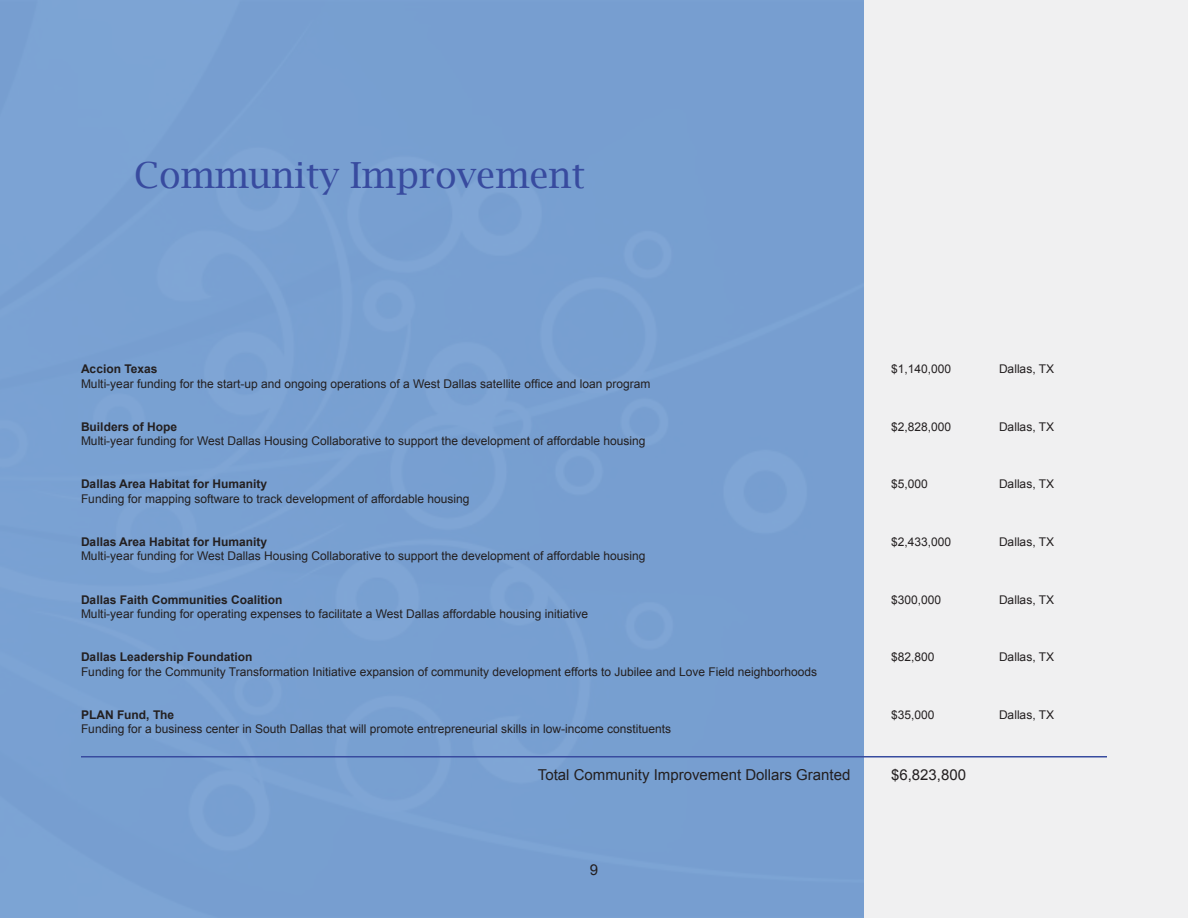
<style>
.page{position:relative;width:1188px;height:918px;background:#fff}
.page>*{position:absolute;margin:0;border:0;box-sizing:border-box;transform-origin:0 0}
.t1{font:36px "Lucida Bright";color:#384b9f}
.t2{font:15px "Arial";color:#231f20}
.t3{font:12px "Arial";color:#231f20}
.t4{font:700 12px "Arial";color:#231f20}
</style>
<div class="page">
<div style="left:864px;top:0;width:324px;height:918px;background:#f0f0f1"></div>
<div style="left:0;top:0;width:864px;height:918px;background:#789fd1"></div>
<hr style="left:81px;top:756px;width:1026px;height:2px;background:#384b9f">
<h1 class="t1" style="left:134px;top:154px;width:453px">Community Improvement</h1>
<p class="t4" style="left:81px;top:361px;width:78px">Accion Texas</p>
<p class="t3" style="left:891px;top:361px;width:62px">$1,140,000</p>
<p class="t3" style="left:999px;top:361px;width:57px">Dallas, TX</p>
<p class="t3" style="left:81px;top:376px;width:571px">Multi-year funding for the start-up and ongoing operations of a West Dallas satellite office and loan program</p>
<p class="t4" style="left:81px;top:419px;width:98px">Builders of Hope</p>
<p class="t3" style="left:891px;top:419px;width:62px">$2,828,000</p>
<p class="t3" style="left:999px;top:419px;width:57px">Dallas, TX</p>
<p class="t3" style="left:81px;top:433px;width:566px">Multi-year funding for West Dallas Housing Collaborative to support the development of affordable housing</p>
<p class="t4" style="left:81px;top:476px;width:188px">Dallas Area Habitat for Humanity</p>
<p class="t3" style="left:891px;top:476px;width:38px">$5,000</p>
<p class="t3" style="left:999px;top:476px;width:57px">Dallas, TX</p>
<p class="t3" style="left:81px;top:491px;width:390px">Funding for mapping software to track development of affordable housing</p>
<p class="t4" style="left:81px;top:534px;width:188px">Dallas Area Habitat for Humanity</p>
<p class="t3" style="left:891px;top:534px;width:62px">$2,433,000</p>
<p class="t3" style="left:999px;top:534px;width:57px">Dallas, TX</p>
<p class="t3" style="left:81px;top:548px;width:566px">Multi-year funding for West Dallas Housing Collaborative to support the development of affordable housing</p>
<p class="t4" style="left:81px;top:592px;width:203px">Dallas Faith Communities Coalition</p>
<p class="t3" style="left:891px;top:592px;width:52px">$300,000</p>
<p class="t3" style="left:999px;top:592px;width:57px">Dallas, TX</p>
<p class="t3" style="left:81px;top:606px;width:509px">Multi-year funding for operating expenses to facilitate a West Dallas affordable housing initiative</p>
<p class="t4" style="left:81px;top:649px;width:173px">Dallas Leadership Foundation</p>
<p class="t3" style="left:891px;top:649px;width:45px">$82,800</p>
<p class="t3" style="left:999px;top:649px;width:57px">Dallas, TX</p>
<p class="t3" style="left:81px;top:664px;width:738px">Funding for the Community Transformation Initiative expansion of community development efforts to Jubilee and Love Field neighborhoods</p>
<p class="t4" style="left:81px;top:707px;width:95px">PLAN Fund, The</p>
<p class="t3" style="left:891px;top:707px;width:45px">$35,000</p>
<p class="t3" style="left:999px;top:707px;width:57px">Dallas, TX</p>
<p class="t3" style="left:81px;top:721px;width:592px">Funding for a business center in South Dallas that will promote entrepreneurial skills in low-income constituents</p>
<p class="t2" style="left:538px;top:765px;width:314px">Total Community Improvement Dollars Granted</p>
<p class="t2" style="left:891px;top:765px;width:77px">$6,823,800</p>
<p class="t2" style="left:590px;top:860px;width:10px">9</p>
</div>
